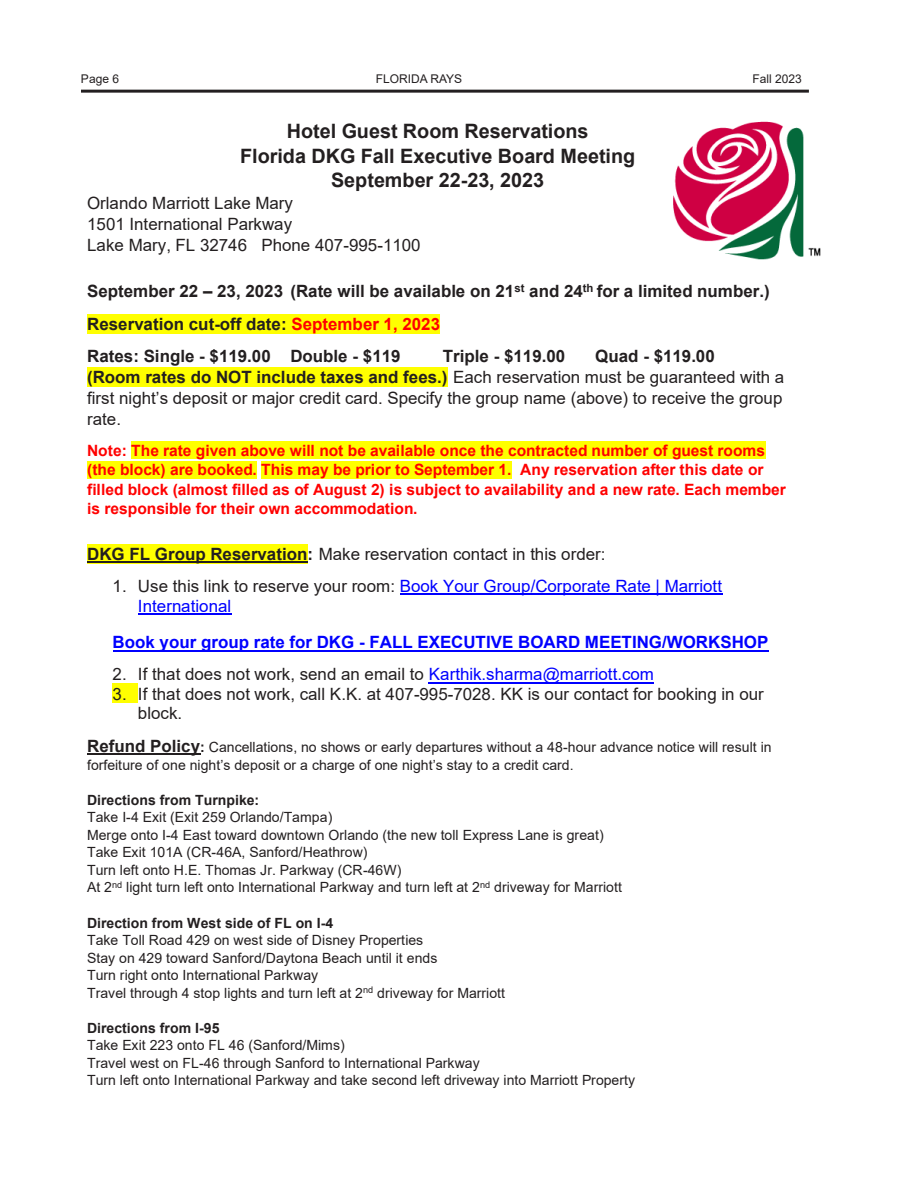
<style>
.page{position:relative;width:918px;height:1188px;background:#fff}
.page>*{position:absolute;margin:0;border:0;box-sizing:border-box;transform-origin:0 0}
.t1{font:700 19.8px/24.6px "Arial";color:#231f20;text-align:center}
.t2{font:16.95px/21px "Arial";color:#231f20}
.t3{font:700 16.95px/32.4px "Arial";color:#231f20}
.t4{font:16.95px/19.5px "Arial";color:#00f}
.t5{font:700 16.95px "Arial";color:#00f}
.t6{font:700 15.6px/19.2px "Arial";color:#f00}
.t7{font:14.1px/17.5px "Arial";color:#231f20}
.t8{font:12px "Arial";color:#231f20}
.s1{color:#f00}
.s2{font-weight:700}
.s3{color:#231f20}
.s4{color:#00f}
.s5{font-weight:700;font-size:16.95px}
</style>
<div class="page">
<hr style="left:81px;top:90px;width:728px;height:3px;background:#231f20">
<div style="left:87px;top:314px;width:353px;height:19px;background:#ff0"></div>
<div style="left:87px;top:367px;width:361px;height:20px;background:#ff0"></div>
<div style="left:131px;top:441px;width:634px;height:18px;background:#ff0"></div>
<div style="left:87px;top:461px;width:170px;height:18px;background:#ff0"></div>
<div style="left:261px;top:461px;width:251px;height:18px;background:#ff0"></div>
<div style="left:87px;top:544px;width:221px;height:19px;background:#ff0"></div>
<hr style="left:87px;top:562px;width:221px;height:1px;background:#231f20">
<hr style="left:400px;top:594px;width:322px;height:1px;background:#00f">
<hr style="left:138px;top:613px;width:93px;height:2px;background:#00f">
<hr style="left:113px;top:650px;width:656px;height:1px;background:#00f">
<hr style="left:429px;top:682px;width:225px;height:1px;background:#00f">
<div style="left:113px;top:684px;width:25px;height:19px;background:#ff0"></div>
<hr style="left:87px;top:753px;width:113px;height:2px;background:#231f20">
<img style="left:673px;top:121px;width:148px;height:139px">
<p class="t8" style="left:81px;top:71px;width:40px">Page 6</p>
<p class="t8" style="left:376px;top:71px;width:88px">FLORIDA RAYS</p>
<p class="t8" style="left:752px;top:71px;width:51px">Fall 2023</p>
<p class="t1" style="left:240px;top:119px;width:397px">Hotel Guest Room Reservations<br>Florida DKG Fall Executive Board Meeting<br>September 22-23, 2023</p>
<p class="t2" style="left:87px;top:192px;width:335px">Orlando Marriott Lake Mary<br>1501 International Parkway<br>Lake Mary, FL 32746 Phone 407-995-1100</p>
<p class="t3" style="left:87px;top:275px;width:684px">September 22 – 23, 2023 (Rate will be available on 21<sup>st</sup> and 24<sup>th</sup> for a limited number.)<br>Reservation cut-off date: <span class="s1">September 1, 2023<br></span>Rates: Single - $119.00 Double - $119</p>
<p class="t2" style="left:87px;top:345px;width:699px;text-indent:508px"><span class="s2">Quad - $119.00<br>(Room rates do NOT include taxes and fees.)</span> Each reservation must be guaranteed with a first night’s deposit or major credit card. Specify the group name (above) to receive the group rate.</p>
<p class="t6" style="left:87px;top:441px;width:700px">Note: The rate given above will not be available once the contracted number of guest rooms (the block) are booked. This may be prior to September 1. Any reservation after this date or filled block (almost filled as of August 2) is subject to availability and a new rate. Each member is responsible for their own accommodation.</p>
<p class="t2" style="left:87px;top:543px;width:520px"><span class="s2">DKG FL Group Reservation:</span> Make reservation contact in this order:</p>
<p class="t4" style="left:138px;top:576px;width:586px;text-indent:-25px"><span class="s3">1. Use this link to reserve your room:</span> Book Your Group/Corporate Rate | Marriott<br>International</p>
<p class="t5" style="left:113px;top:630px;width:657px">Book your group rate for DKG - FALL EXECUTIVE BOARD MEETING/WORKSHOP</p>
<p class="t2" style="left:113px;top:664px;width:543px">2. If that does not work, send an email to <span class="s4">Karthik.sharma@marriott.com</span></p>
<p class="t2" style="left:138px;top:684px;width:627px;line-height:19.5px;text-indent:-25px">3. If that does not work, call K.K. at 407-995-7028. KK is our contact for booking in our block.</p>
<p class="t7" style="left:87px;top:737px;width:686px;line-height:18.3px"><span class="s5">Refund Policy</span><span class="s2">:</span> Cancellations, no shows or early departures without a 48-hour advance notice will result in forfeiture of one night’s deposit or a charge of one night’s stay to a credit card.</p>
<p class="t7" style="left:87px;top:791px;width:536px"><span class="s2">Directions from Turnpike:<br></span>Take I-4 Exit (Exit 259 Orlando/Tampa)<br>Merge onto I-4 East toward downtown Orlando (the new toll Express Lane is great)<br>Take Exit 101A (CR-46A, Sanford/Heathrow)<br>Turn left onto H.E. Thomas Jr. Parkway (CR-46W)<br>At 2<sup>nd</sup> light turn left onto International Parkway and turn left at 2<sup>nd</sup> driveway for Marriott</p>
<p class="t7" style="left:87px;top:914px;width:419px"><span class="s2">Direction from West side of FL on I-4<br></span>Take Toll Road 429 on west side of Disney Properties<br>Stay on 429 toward Sanford/Daytona Beach until it ends<br>Turn right onto International Parkway<br>Travel through 4 stop lights and turn left at 2<sup>nd</sup> driveway for Marriott</p>
<p class="t7" style="left:87px;top:1019px;width:549px"><span class="s2">Directions from I-95<br></span>Take Exit 223 onto FL 46 (Sanford/Mims)<br>Travel west on FL-46 through Sanford to International Parkway<br>Turn left onto International Parkway and take second left driveway into Marriott Property</p>
<p class="t3" style="left:443px;top:340px;width:124px">Triple - $119.00</p>
</div>
